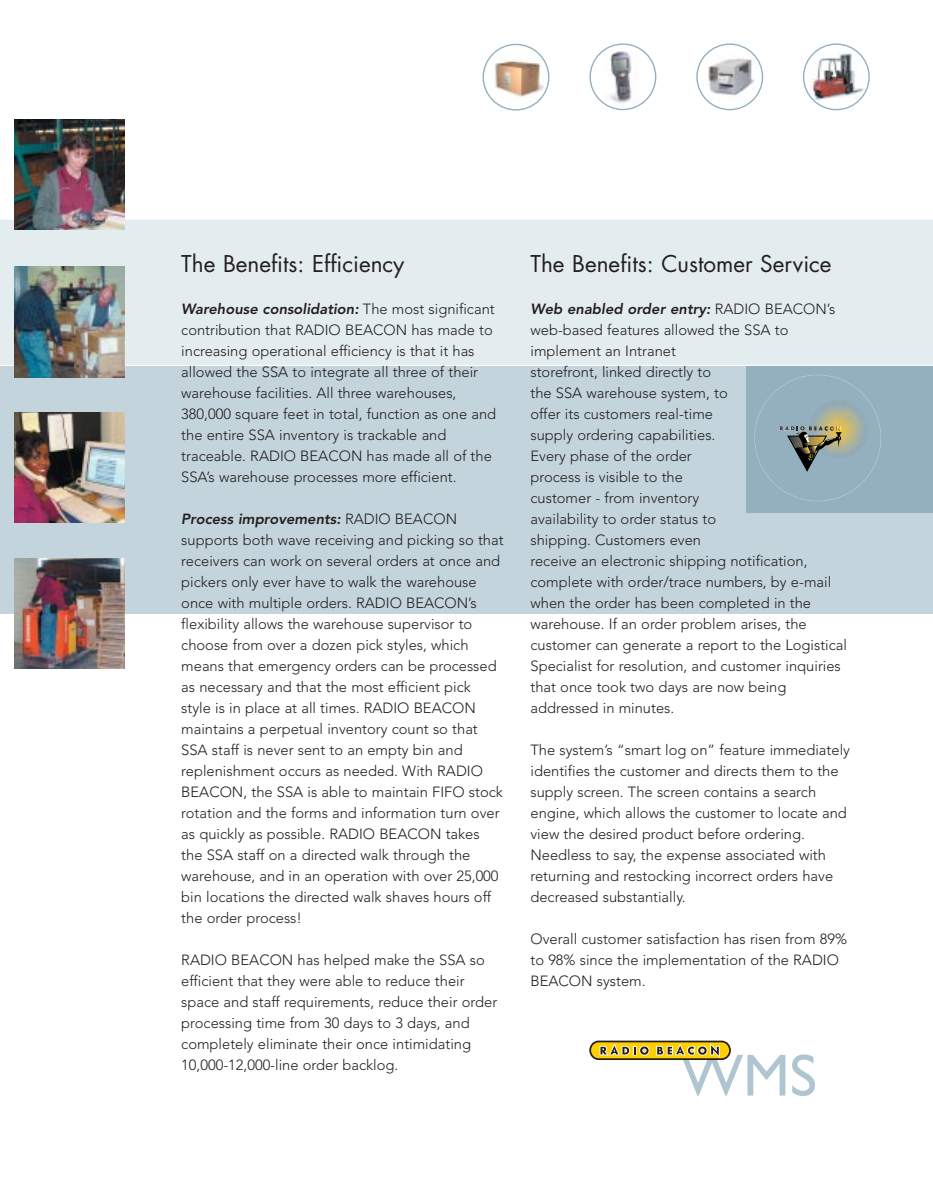
<style>
.page{position:relative;width:933px;height:1187px;background:#fff}
.page>*{position:absolute;margin:0;border:0;box-sizing:border-box;transform-origin:0 0}
.t1{font:59.55px "M Gill Sans";color:#afc5d0}
.t2{font:22.5px "Futura";color:#231f1f}
.t3{font:300 14.7px/21px "Avenir";color:#231f1f}
.s1{font-weight:800;font-style:italic}
</style>
<div class="page">
<svg style="left:589px;top:43px;width:67px;height:67px"></svg>
<svg style="left:482px;top:44px;width:67px;height:67px"></svg>
<svg style="left:696px;top:43px;width:67px;height:67px"></svg>
<svg style="left:802px;top:43px;width:67px;height:67px"></svg>
<div style="left:0;top:366px;width:932px;height:247px;background:#c3d4dd"></div>
<div style="left:746px;top:366px;width:186px;height:146px;background:#94afbe"></div>
<img style="left:811px;top:399px;width:57px;height:57px">
<svg style="left:779px;top:425px;width:62px;height:47px"></svg>
<div style="left:0;top:220px;width:932px;height:145px;background:#e3ecef"></div>
<svg style="left:589px;top:1040px;width:141px;height:20px;background:#baa138"></svg>
<img style="left:14px;top:119px;width:111px;height:111px">
<img style="left:14px;top:267px;width:111px;height:110px">
<img style="left:14px;top:412px;width:111px;height:111px">
<img style="left:14px;top:558px;width:111px;height:110px">
<h2 class="t2" style="left:181px;top:253px;width:225px">The Benefits: Efficiency</h2>
<p class="t3" style="left:181px;top:299px;width:316px"><span class="s1">Warehouse consolidation:</span> The most significant contribution that RADIO BEACON has made to increasing operational efficiency is that it has allowed the SSA to integrate all three of their warehouse facilities. All three warehouses, 380,000 square feet in total, function as one and the entire SSA inventory is trackable and traceable. RADIO BEACON has made all of the SSA’s warehouse processes more efficient.</p>
<p class="t3" style="left:181px;top:509px;width:324px"><span class="s1">Process improvements:</span> RADIO BEACON supports both wave receiving and picking so that receivers can work on several orders at once and pickers only ever have to walk the warehouse once with multiple orders. RADIO BEACON’s flexibility allows the warehouse supervisor to choose from over a dozen pick styles, which means that emergency orders can be processed as necessary and that the most efficient pick style is in place at all times. RADIO BEACON maintains a perpetual inventory count so that SSA staff is never sent to an empty bin and replenishment occurs as needed. With RADIO BEACON, the SSA is able to maintain FIFO stock rotation and the forms and information turn over as quickly as possible. RADIO BEACON takes the SSA staff on a directed walk through the warehouse, and in an operation with over 25,000 bin locations the directed walk shaves hours off the order process!</p>
<p class="t3" style="left:181px;top:950px;width:317px">RADIO BEACON has helped make the SSA so efficient that they were able to reduce their space and staff requirements, reduce their order processing time from 30 days to 3 days, and completely eliminate their once intimidating 10,000-12,000-line order backlog.</p>
<h2 class="t2" style="left:530px;top:253px;width:302px">The Benefits: Customer Service</h2>
<p class="t3" style="left:530px;top:299px;width:318px"><span class="s1">Web enabled order entry:</span> RADIO BEACON’s web-based features allowed the SSA to implement an Intranet<br>storefront, linked directly to<br>the SSA warehouse system, to<br>offer its customers real-time<br>supply ordering capabilities.<br>Every phase of the order<br>process is visible to the<br>customer - from inventory<br>availability to order status to<br>shipping. Customers even<br>receive an electronic shipping notification, complete with order/trace numbers, by e-mail when the order has been completed in the warehouse. If an order problem arises, the customer can generate a report to the Logistical Specialist for resolution, and customer inquiries that once took two days are now being addressed in minutes.</p>
<p class="t3" style="left:530px;top:740px;width:321px">The system’s “smart log on” feature immediately identifies the customer and directs them to the supply screen. The screen contains a search engine, which allows the customer to locate and view the desired product before ordering.<br>Needless to say, the expense associated with returning and restocking incorrect orders have decreased substantially.</p>
<p class="t3" style="left:530px;top:929px;width:318px">Overall customer satisfaction has risen from 89% to 98% since the implementation of the RADIO<br>BEACON system.</p>
<h1 class="t1" style="left:680px;top:1053px;width:137px">WMS</h1>
</div>
